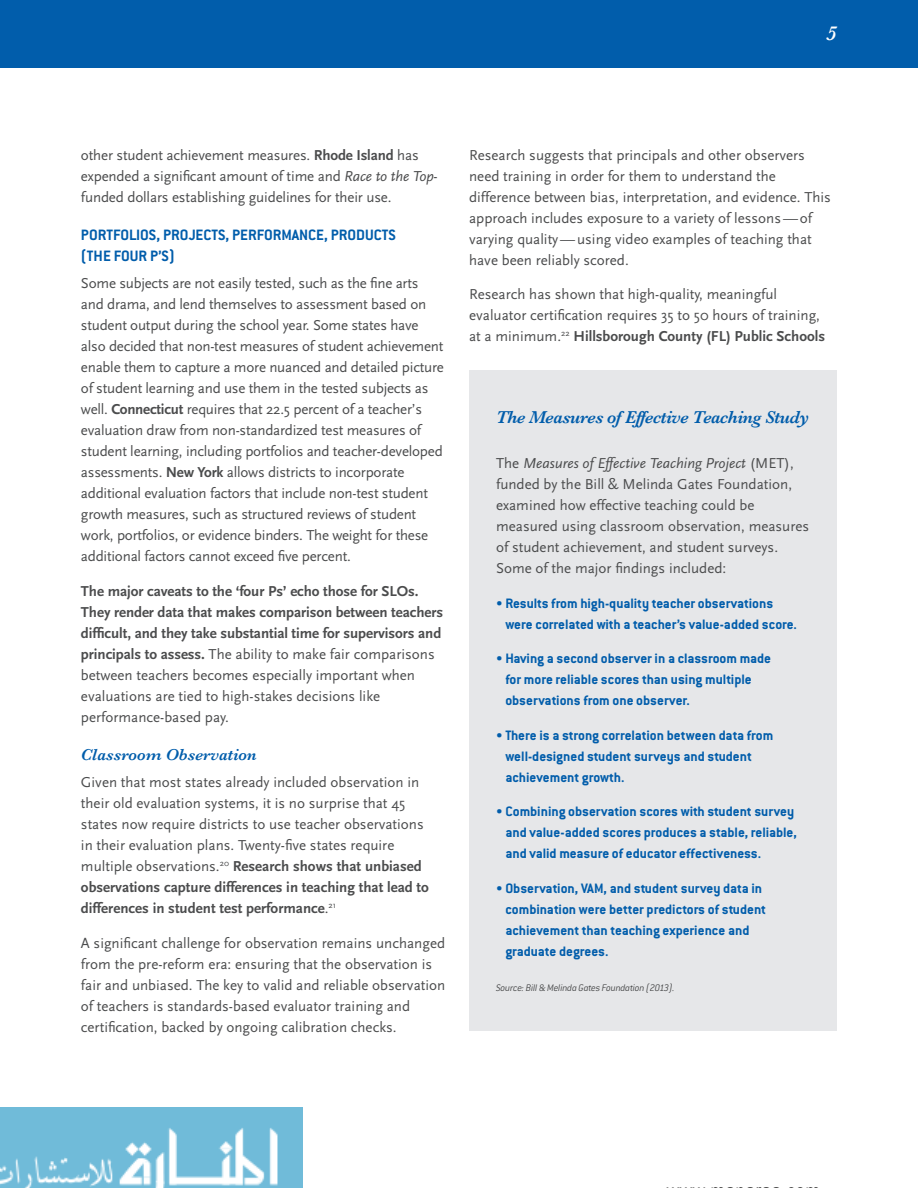
<style>
.page{position:relative;width:918px;height:1188px;background:#fff}
.page>*{position:absolute;margin:0;border:0;box-sizing:border-box;transform-origin:0 0}
.t1{font:italic 600 21px "Baskerville";color:#fff}
.t2{font:italic 600 18px "Baskerville";letter-spacing:-.025em;color:#015dab}
.t3{font:700 16.5px/21px "Conduit ITC";color:#015dab}
.t4{font:italic 600 16.5px "Baskerville";color:#015dab}
.t5{font:15px/21px "Scala Sans";color:#4b4c4d}
.t6{font:700 15px/21px "Conduit ITC";color:#015dab}
.t7{font:700 15px/21px "Scala Sans";letter-spacing:-.005em;color:#4b4c4d}
.t8{font:italic 300 10.5px "Conduit ITC";letter-spacing:-.025em;color:#4b4c4d}
.s1{font-weight:700}
.s2{font-style:italic}
.s3{font-weight:400}
.s4{font-weight:300}
</style>
<div class="page">
<img style="left:0;top:1107px;width:303px;height:81px">
<div style="left:0;top:0;width:918px;height:67px;background:#015dab"></div>
<div style="left:469px;top:371px;width:368px;height:660px;background:#e6e7e9"></div>
<h1 class="t1" style="left:826px;top:21px;width:12px">5</h1>
<p class="t5" style="left:81px;top:145px;width:358px">other student achievement measures. <span class="s1">Rhode Island</span> has expended a significant amount of time and <span class="s2">Race to the Top&shy;</span>funded dollars establishing guidelines for their use.</p>
<p class="t3" style="left:81px;top:226px;width:316px">PORTFOLIOS, PROJECTS, PERFORMANCE, PRODUCTS (THE FOUR P’S)</p>
<p class="t5" style="left:81px;top:274px;width:365px">Some subjects are not easily tested, such as the fine arts and drama, and lend themselves to assessment based on student output during the school year. Some states have also decided that non-test measures of student achievement enable them to capture a more nuanced and detailed picture of student learning and use them in the tested subjects as well. <span class="s1">Connecticut</span> requires that 22.5 percent of a teacher’s evaluation draw from non-standardized test measures of student learning, including portfolios and teacher-developed assessments. <span class="s1">New York</span> allows districts to incorporate additional evaluation factors that include non-test student growth measures, such as structured reviews of student work, portfolios, or evidence binders. The weight for these additional factors cannot exceed five percent.</p>
<p class="t7" style="left:81px;top:582px;width:364px">The major caveats to the ‘four Ps’ echo those for SLOs.<br>They render data that makes comparison between teachers difficult, and they take substantial time for supervisors and principals to assess. <span class="s3">The ability to make fair comparisons between teachers becomes especially important when evaluations are tied to high-stakes decisions like performance-based pay.</span></p>
<p class="t4" style="left:81px;top:745px;width:177px">Classroom Observation</p>
<p class="t5" style="left:81px;top:773px;width:349px">Given that most states already included observation in their old evaluation systems, it is no surprise that 45 states now require districts to use teacher observations in their evaluation plans. Twenty-five states require multiple observations.<sup>20</sup> <span class="s1">Research shows that unbiased observations capture differences in teaching that lead to differences in student test performance</span>.<sup>21</sup></p>
<p class="t5" style="left:81px;top:934px;width:366px">A significant challenge for observation remains unchanged from the pre-reform era: ensuring that the observation is fair and unbiased. The key to valid and reliable observation of teachers is standards-based evaluator training and certification, backed by ongoing calibration checks.</p>
<p class="t5" style="left:469px;top:145px;width:363px">Research suggests that principals and other observers need training in order for them to understand the difference between bias, interpretation, and evidence. This approach includes exposure to a variety of lessons — of varying quality — using video examples of teaching that have been reliably scored.</p>
<p class="t5" style="left:469px;top:285px;width:358px">Research has shown that high-quality, meaningful evaluator certification requires 35 to 50 hours of training, at a minimum.<sup>22</sup> <span class="s1">Hillsborough County (FL) Public Schools</span></p>
<p class="t2" style="left:496px;top:407px;width:315px">The Measures of Effective Teaching Study</p>
<p class="t5" style="left:496px;top:454px;width:315px">The <span class="s2">Measures of Effective Teaching Project</span> (MET), funded by the Bill &amp; Melinda Gates Foundation, examined how effective teaching could be measured using classroom observation, measures of student achievement, and student surveys.<br>Some of the major findings included:</p>
<p class="t6" style="left:505px;top:594px;width:293px;text-indent:-9px"><span class="s4">•</span> Results from high-quality teacher observations were correlated with a teacher’s value-added score.</p>
<p class="t6" style="left:505px;top:649px;width:267px;text-indent:-9px"><span class="s4">•</span> Having a second observer in a classroom made for more reliable scores than using multiple observations from one observer.</p>
<p class="t6" style="left:505px;top:726px;width:269px;text-indent:-9px"><span class="s4">•</span> There is a strong correlation between data from well-designed student surveys and student achievement growth.</p>
<p class="t6" style="left:505px;top:802px;width:293px;text-indent:-9px"><span class="s4">•</span> Combining observation scores with student survey and value-added scores produces a stable, reliable, and valid measure of educator effectiveness.</p>
<p class="t6" style="left:505px;top:879px;width:262px;text-indent:-9px"><span class="s4">•</span> Observation, VAM, and student survey data in combination were better predictors of student achievement than teaching experience and graduate degrees.</p>
<p class="t8" style="left:496px;top:984px;width:180px">Source: Bill &amp; Melinda Gates Foundation (2013).</p>
</div>
